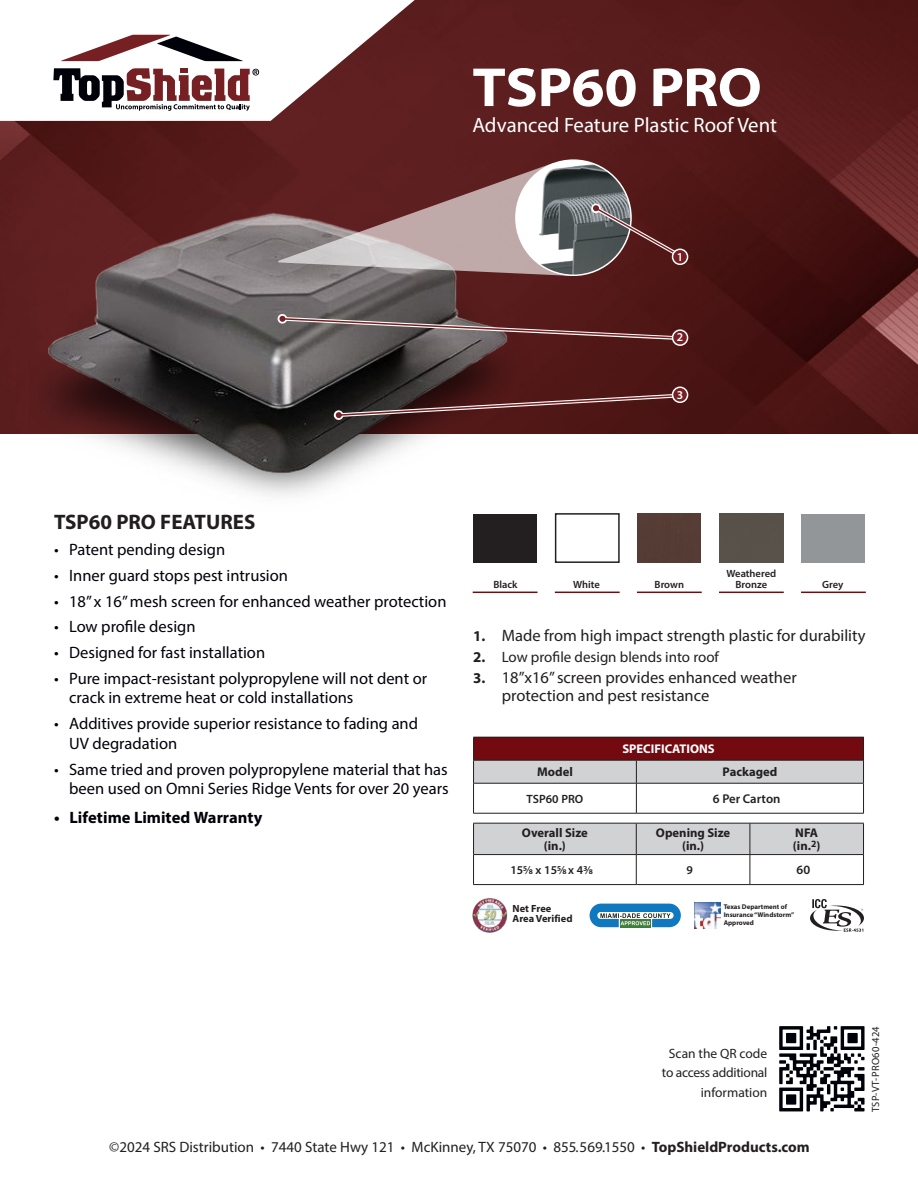
<style>
.page{position:relative;width:918px;height:1188px;background:#fff}
.page>*{position:absolute;margin:0;border:0;box-sizing:border-box;transform-origin:0 0}
.Pa0{font:700 semi-expanded 55.5px "Myriad Pro";letter-spacing:-.01em;color:#fff}
.Default{font:700 21px "Myriad Pro";color:#221e1f}
.Heading{font:20.85px "Myriad Pro";color:#fff}
.t1{font:16.5px/19.5px "Myriad Pro";color:#010209}
.Default-2{font:16.5px/18px "Myriad Pro";color:#221e1f}
.t2{font:700 16.5px "Myriad Pro";color:#010209}
.t3{font:15px "Myriad Pro";color:#231f20}
.Default-3{font:15px "Myriad Pro";color:#221e1f}
.t4{font:13.5px/19.5px "Myriad Pro";letter-spacing:-.005em;color:#231f20;text-align:right}
.Pa4{font:600 12.75px "Myriad Pro";color:#231f20}
.t5{font:700 12.6px/13.5px "Myriad Pro";color:#231f20;text-align:center}
.t6{font:700 12.6px "Myriad Pro";color:#fff}
.Table_Copy_SemiBold{font:600 12px "Myriad Pro";color:#231f20}
.t7{font:600 12px "Myriad Pro";color:#fff}
.t8{font:600 10.5px/10.5px "Myriad Pro";color:#231f20;text-align:center}
.t9{font:10.5px "Myriad Pro";letter-spacing:.03em;color:#231f20}
.t10{font:700 10.35px "Myriad Pro";color:#231f20}
.t11{font:700 6.9px/7.6px "Myriad Pro";color:#231f20}
.s1{font-weight:700;font-size:15px}
.s2{font-weight:700}
</style>
<div class="page">
<img style="left:0;top:0;width:918px;height:433px">
<svg style="left:0;top:0;width:451px;height:121px"></svg>
<svg style="left:61px;top:35px;width:182px;height:26px"></svg>
<svg style="left:53px;top:68px;width:206px;height:43px"></svg>
<svg style="left:779px;top:1026px;width:86px;height:86px"></svg>
<img style="left:29px;top:189px;width:512px;height:307px">
<svg style="left:473px;top:737px;width:391px;height:46px;background:#9b696d"></svg>
<hr style="left:473px;top:783px;width:163px;height:1px;background:#231f20">
<hr style="left:473px;top:783px;width:1px;height:30px;background:#231f20">
<hr style="left:636px;top:783px;width:228px;height:1px;background:#231f20">
<hr style="left:636px;top:783px;width:1px;height:30px;background:#231f20">
<hr style="left:863px;top:783px;width:1px;height:30px;background:#231f20">
<hr style="left:473px;top:813px;width:163px;height:1px;background:#231f20">
<hr style="left:636px;top:813px;width:228px;height:1px;background:#231f20">
<svg style="left:473px;top:823px;width:391px;height:61px"></svg>
<hr style="left:473px;top:884px;width:163px;height:1px;background:#231f20">
<hr style="left:636px;top:884px;width:114px;height:1px;background:#231f20">
<hr style="left:750px;top:884px;width:114px;height:1px;background:#231f20">
<svg style="left:590px;top:904px;width:91px;height:23px"></svg>
<img style="left:472px;top:897px;width:36px;height:37px;border-radius:18px">
<div style="left:471px;top:897px;width:38px;height:37px;border:1px solid #fff;border-radius:50%"></div>
<svg style="left:810px;top:899px;width:54px;height:33px"></svg>
<img style="left:695px;top:903px;width:25px;height:25px">
<svg style="left:278px;top:163px;width:288px;height:113px;background:#926f6f"></svg>
<img style="left:516px;top:160px;width:115px;height:115px;border-radius:58px">
<svg style="left:591px;top:203px;width:94px;height:58px;background:#5f3f3f"></svg>
<div style="left:673px;top:249px;width:15px;height:15px;background:#762023;border-radius:50%"></div>
<div style="left:672px;top:249px;width:16px;height:16px;border:2px solid #fff;border-radius:50%"></div>
<svg style="left:277px;top:313px;width:407px;height:29px;background:#694a49"></svg>
<div style="left:673px;top:330px;width:15px;height:15px;background:#762023;border-radius:50%"></div>
<div style="left:672px;top:329px;width:16px;height:17px;border:2px solid #fff;border-radius:50%"></div>
<svg style="left:335px;top:391px;width:351px;height:28px;background:#542b2a"></svg>
<div style="left:673px;top:387px;width:15px;height:15px;background:#762023;border-radius:50%"></div>
<div style="left:672px;top:387px;width:16px;height:16px;border:2px solid #fff;border-radius:50%"></div>
<div style="left:474px;top:514px;width:63px;height:48px;background:#231f20"></div>
<div style="left:555px;top:513px;width:65px;height:50px;border:2px solid #231f20"></div>
<div style="left:638px;top:514px;width:63px;height:48px;background:#553c35"></div>
<div style="left:801px;top:514px;width:63px;height:48px;background:#939698"></div>
<hr style="left:555px;top:592px;width:65px;height:1px;background:#730a10">
<hr style="left:637px;top:592px;width:65px;height:1px;background:#730a10">
<hr style="left:719px;top:592px;width:65px;height:1px;background:#730a10">
<hr style="left:801px;top:592px;width:65px;height:1px;background:#730a10">
<hr style="left:473px;top:592px;width:65px;height:1px;background:#730a10">
<div style="left:720px;top:514px;width:63px;height:48px;background:#57514a"></div>
<p class="Pa0" style="left:472px;top:51px;width:291px">TSP60 PRO</p>
<p class="Heading" style="left:472px;top:112px;width:306px">Advanced Feature Plastic Roof Vent</p>
<p class="t7" style="left:677px;top:249px;width:8px">1</p>
<p class="t7" style="left:677px;top:330px;width:8px">2</p>
<p class="t7" style="left:677px;top:387px;width:8px">3</p>
<p class="Default" style="left:54px;top:508px;width:203px">TSP60 PRO FEATURES</p>
<p class="t1" style="left:54px;top:539px;width:173px">• Patent pending design</p>
<p class="t1" style="left:54px;top:565px;width:236px">• Inner guard stops pest intrusion</p>
<p class="t1" style="left:54px;top:591px;width:394px">• 18” x 16” mesh screen for enhanced weather protection</p>
<p class="t1" style="left:54px;top:617px;width:143px">• Low profile design</p>
<p class="t1" style="left:54px;top:643px;width:213px">• Designed for fast installation</p>
<p class="t1" style="left:69px;top:668px;width:359px;text-indent:-15px">• Pure impact-resistant polypropylene will not dent or crack in extreme heat or cold installations</p>
<p class="t1" style="left:69px;top:714px;width:350px;text-indent:-15px">• Additives provide superior resistance to fading and<br>UV degradation</p>
<p class="t1" style="left:54px;top:759px;width:396px;text-align:right">• Same tried and proven polypropylene material that has been used on Omni Series Ridge Vents for over 20 years</p>
<p class="t2" style="left:54px;top:807px;width:210px">• Lifetime Limited Warranty</p>
<p class="t8" style="left:727px;top:568px;width:51px">Weathered<br>Bronze</p>
<p class="t8" style="left:493px;top:579px;width:26px">Black</p>
<p class="t8" style="left:573px;top:579px;width:28px">White</p>
<p class="t8" style="left:655px;top:579px;width:31px">Brown</p>
<p class="t8" style="left:822px;top:579px;width:23px">Grey</p>
<p class="Default-2" style="left:473px;top:626px;width:394px"><span class="s1">1.</span> Made from high impact strength plastic for durability</p>
<p class="Default-3" style="left:473px;top:648px;width:247px"><span class="s2">2.</span> Low profile design blends into roof</p>
<p class="Default-2" style="left:502px;top:668px;width:297px;text-indent:-28px"><span class="s1">3.</span> 18”x16” screen provides enhanced weather protection and pest resistance</p>
<p class="t6" style="left:622px;top:741px;width:94px">SPECIFICATIONS</p>
<p class="t5" style="left:537px;top:765px;width:37px">Model</p>
<p class="t5" style="left:723px;top:765px;width:56px">Packaged</p>
<p class="Table_Copy_SemiBold" style="left:527px;top:791px;width:58px">TSP60 PRO</p>
<p class="Pa4" style="left:713px;top:791px;width:69px">6 Per Carton</p>
<p class="t5" style="left:522px;top:825px;width:68px">Overall Size (in.)</p>
<p class="t5" style="left:656px;top:825px;width:76px">Opening Size (in.)</p>
<p class="t5" style="left:793px;top:825px;width:29px;text-align:left">NFA (in.<sup>2</sup>)</p>
<p class="Table_Copy_SemiBold" style="left:510px;top:862px;width:84px">155/8 x 155/8 x 43/8</p>
<p class="Table_Copy_SemiBold" style="left:687px;top:862px;width:8px">9</p>
<p class="Pa4" style="left:797px;top:862px;width:15px">60</p>
<p class="t10" style="left:513px;top:902px;width:40px">Net Free</p>
<p class="t10" style="left:513px;top:912px;width:61px">Area Verified</p>
<p class="t11" style="left:724px;top:903px;width:72px">Texas Department of<br>Insurance “Windstorm”<br>Approved</p>
<p class="t4" style="left:662px;top:1043px;width:107px">Scan the QR code to access additional information</p>
<p class="t9" style="left:869px;top:1112px;width:88px;rotate:-90deg">TSP-VT-PRO60-424</p>
<p class="t3" style="left:109px;top:1138px;width:702px">©2024 SRS Distribution • 7440 State Hwy 121 • McKinney, TX 75070 • 855.569.1550 • <span class="s2">TopShieldProducts.com</span></p>
</div>
